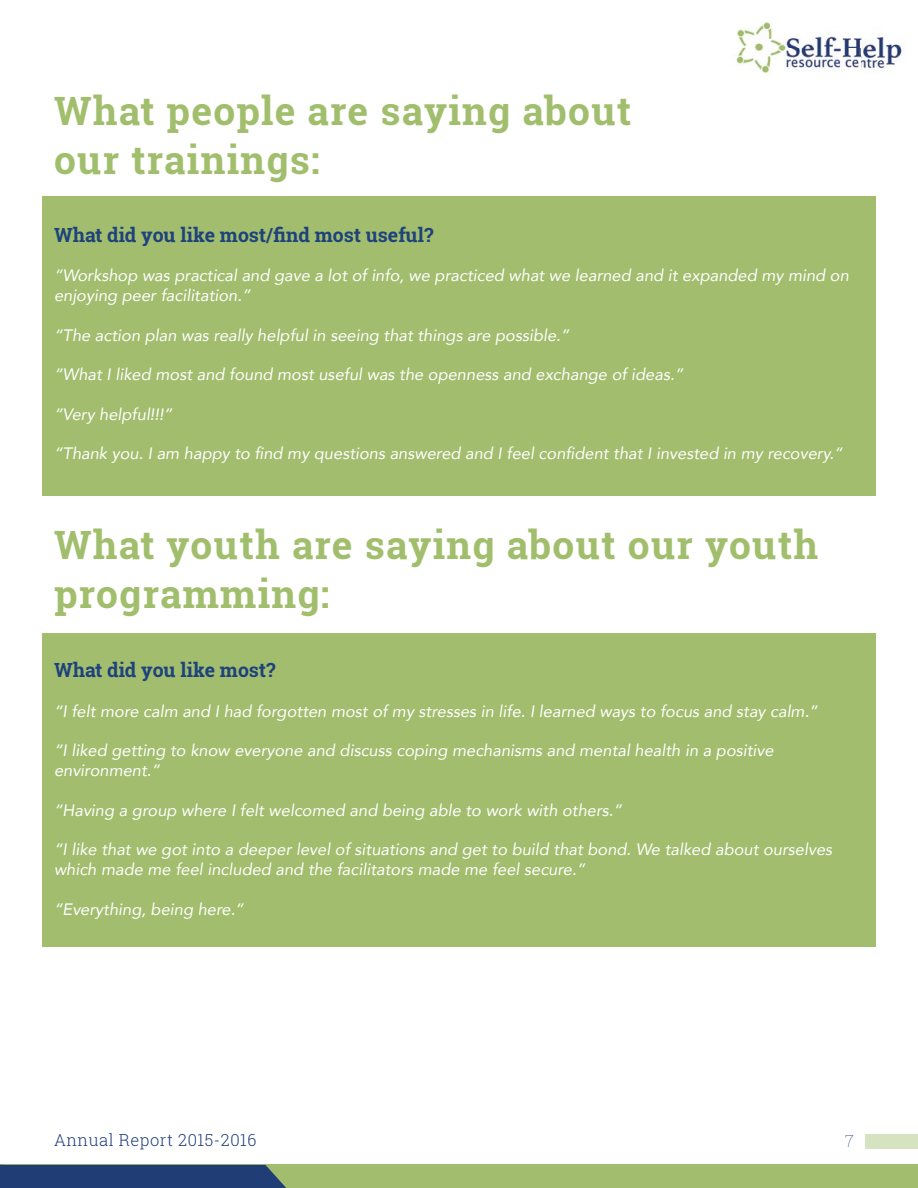
<style>
.page{position:relative;width:918px;height:1188px;background:#fff}
.page>*{position:absolute;margin:0;border:0;box-sizing:border-box;transform-origin:0 0}
.t1{font:700 39px/49.5px "Roboto Slab";letter-spacing:.03em;color:#a1be6d}
.t2{font:700 19.5px "Roboto Slab";color:#1e427c}
.t3{font:italic 16.5px/19.8px "Avenir";color:#fff}
.t4{font:300 16.5px "Roboto Slab";letter-spacing:.03em;color:#1e3d77}
.t5{font:100 16.5px "Roboto Slab";color:#1e3d77}
</style>
<div class="page">
<div style="left:0;top:1165px;width:918px;height:23px;background:#a1bd6d"></div>
<div style="left:866px;top:1134px;width:52px;height:15px;background:#d6e3c0"></div>
<div style="left:0;top:1165px;width:286px;height:23px;background:#203d76"></div>
<img style="left:736px;top:22px;width:166px;height:52px">
<div style="left:43px;top:196px;width:833px;height:300px;background:#a1bd6d"></div>
<div style="left:43px;top:634px;width:833px;height:313px;background:#a1bd6d"></div>
<h1 class="t1" style="left:54px;top:86px;width:579px">What people are saying about our trainings:</h1>
<p class="t2" style="left:54px;top:221px;width:381px">What did you like most/find most useful?</p>
<p class="t3" style="left:54px;top:265px;width:796px">“Workshop was practical and gave a lot of info, we practiced what we learned and it expanded my mind on enjoying peer facilitation.”</p>
<p class="t3" style="left:54px;top:325px;width:517px">“The action plan was really helpful in seeing that things are possible.”</p>
<p class="t3" style="left:54px;top:364px;width:631px">“What I liked most and found most useful was the openness and exchange of ideas.”</p>
<p class="t3" style="left:54px;top:404px;width:120px">“Very helpful!!!”</p>
<p class="t3" style="left:54px;top:444px;width:790px">“Thank you. I am happy to find my questions answered and I feel confident that I invested in my recovery.”</p>
<h1 class="t1" style="left:54px;top:519px;width:766px">What youth are saying about our youth programming:</h1>
<p class="t2" style="left:54px;top:657px;width:223px">What did you like most?</p>
<p class="t3" style="left:54px;top:701px;width:765px">“I felt more calm and I had forgotten most of my stresses in life. I learned ways to focus and stay calm.”</p>
<p class="t3" style="left:54px;top:740px;width:721px">“I liked getting to know everyone and discuss coping mechanisms and mental health in a positive environment.”</p>
<p class="t3" style="left:54px;top:800px;width:570px">“Having a group where I felt welcomed and being able to work with others.”</p>
<p class="t3" style="left:54px;top:839px;width:780px">“I like that we got into a deeper level of situations and get to build that bond. We talked about ourselves which made me feel included and the facilitators made me feel secure.”</p>
<p class="t3" style="left:54px;top:899px;width:191px">“Everything, being here.”</p>
<p class="t4" style="left:54px;top:1129px;width:204px">Annual Report 2015-2016</p>
<p class="t5" style="left:845px;top:1130px;width:10px">7</p>
</div>
